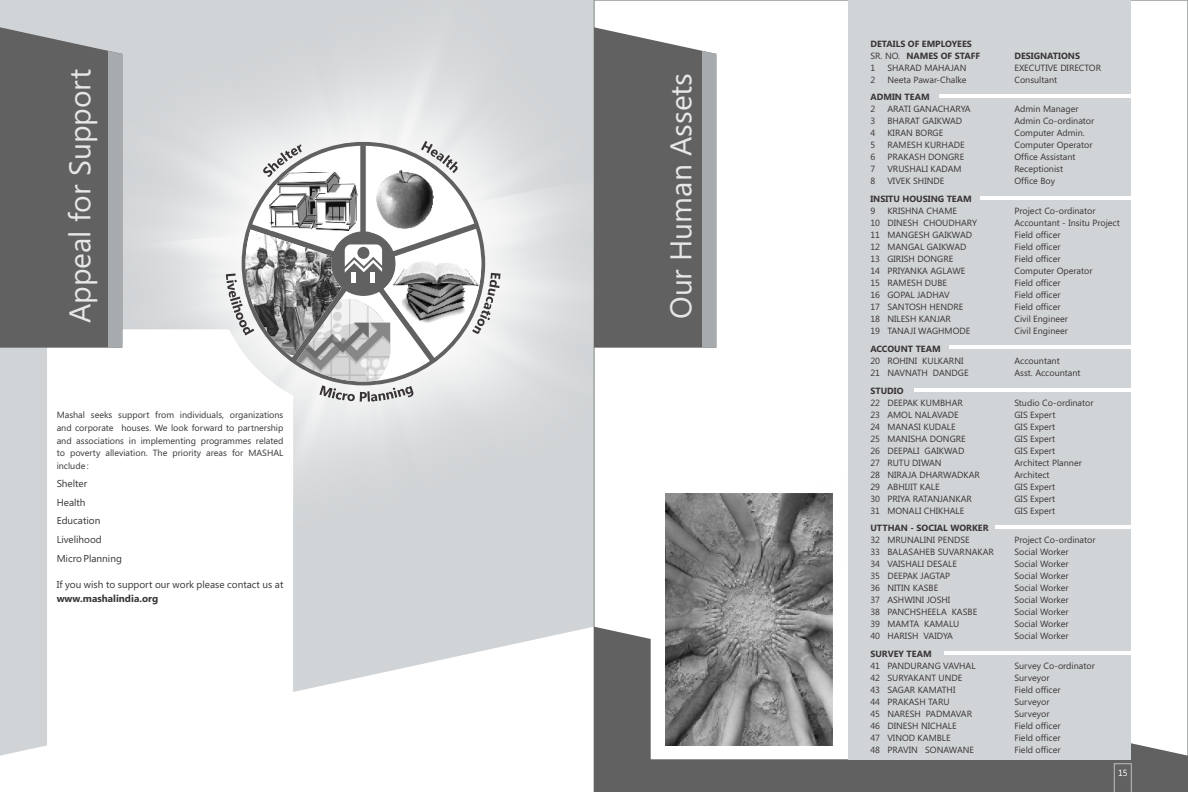
<style>
.page{position:relative;width:1188px;height:792px;background:#fff}
.page>*{position:absolute;margin:0;border:0;box-sizing:border-box;transform-origin:0 0}
.t1{font:30px "Segoe UI";color:#e6e8e8}
.t2{font:10px/18.6px "Segoe UI";color:#383336}
.t3{font:700 10px "Segoe UI";color:#383336}
.t4{font:9px/12.6px "Segoe UI";color:#383336;text-align:justify}
.t5{font:700 9px/12px "Segoe UI";color:#383336}
.t6{font:9px "Segoe UI";color:#fff}
.s1{font-weight:400}
</style>
<div class="page">
<div style="left:0;top:0;width:594px;height:792px;background:#d1d4d6"></div>
<img style="left:122px;top:0;width:472px;height:575px">
<div style="left:47px;top:329px;width:246px;height:298px;background:#fff"></div>
<div style="left:0;top:27px;width:108px;height:321px;background:#616161"></div>
<div style="left:108px;top:47px;width:14px;height:301px;background:#a8abad"></div>
<svg style="left:0;top:627px;width:594px;height:165px;fill:#fff"></svg>
<svg style="left:594px;top:627px;width:594px;height:165px;fill:#616161"></svg>
<div style="left:594px;top:27px;width:108px;height:321px;background:#616161"></div>
<div style="left:702px;top:47px;width:14px;height:301px;background:#a8abad"></div>
<div style="left:651px;top:567px;width:200px;height:192px;background:#fff"></div>
<div style="left:849px;top:0;width:282px;height:759px;background:#d1d4d6"></div>
<hr style="left:940px;top:94px;width:193px;height:4px;background:#fff">
<hr style="left:980px;top:196px;width:152px;height:4px;background:#fff">
<hr style="left:949px;top:345px;width:183px;height:4px;background:#fff">
<hr style="left:914px;top:388px;width:218px;height:4px;background:#fff">
<hr style="left:995px;top:525px;width:137px;height:4px;background:#fff">
<hr style="left:944px;top:651px;width:187px;height:4px;background:#fff">
<div style="left:1114px;top:764px;width:18px;height:28px;border:1px solid #bdbfc2"></div>
<svg style="left:226px;top:141px;width:275px;height:261px;background:#c5c5c5"></svg>
<img style="left:665px;top:494px;width:168px;height:252px">
<h1 class="t1" style="left:69px;top:323px;width:256px;rotate:-90deg">Appeal for Support</h1>
<h1 class="t1" style="left:670px;top:319px;width:248px;rotate:-90deg">Our Human Assets</h1>
<p class="t4" style="left:57px;top:410px;width:228px">Mashal seeks support from individuals, organizations and corporate houses. We look forward to partnership and associations in implementing programmes related to poverty alleviation. The priority areas for MASHAL include :</p>
<p class="t2" style="left:57px;top:475px;width:67px">Shelter<br>Health<br>Education<br>Livelihood<br>Micro Planning</p>
<p class="t2" style="left:57px;top:576px;width:228px">If you wish to support our work please contact us at</p>
<p class="t3" style="left:57px;top:595px;width:103px">www.mashalindia.org</p>
<p class="t5" style="left:870px;top:38px;width:111px">DETAILS OF EMPLOYEES<br><span class="s1">SR. NO.</span> NAMES OF STAFF</p>
<p class="t5" style="left:1014px;top:50px;width:67px">DESIGNATIONS</p>
<p class="t4" style="left:870px;top:62px;width:6px">1</p>
<p class="t4" style="left:887px;top:62px;width:81px">SHARAD MAHAJAN</p>
<p class="t4" style="left:1014px;top:62px;width:88px">EXECUTIVE DIRECTOR</p>
<p class="t4" style="left:870px;top:74px;width:6px">2</p>
<p class="t4" style="left:887px;top:74px;width:81px">Neeta Pawar-Chalke</p>
<p class="t4" style="left:1014px;top:74px;width:44px">Consultant</p>
<p class="t5" style="left:870px;top:92px;width:61px">ADMIN TEAM</p>
<p class="t4" style="left:870px;top:104px;width:6px">2</p>
<p class="t4" style="left:887px;top:104px;width:85px">ARATI GANACHARYA</p>
<p class="t4" style="left:1014px;top:104px;width:66px">Admin Manager</p>
<p class="t4" style="left:870px;top:116px;width:6px">3</p>
<p class="t4" style="left:887px;top:116px;width:76px">BHARAT GAIKWAD</p>
<p class="t4" style="left:1014px;top:116px;width:81px">Admin Co-ordinator</p>
<p class="t4" style="left:870px;top:128px;width:6px">4</p>
<p class="t4" style="left:887px;top:128px;width:57px">KIRAN BORGE</p>
<p class="t4" style="left:1014px;top:128px;width:72px">Computer Admin.</p>
<p class="t4" style="left:870px;top:140px;width:6px">5</p>
<p class="t4" style="left:887px;top:140px;width:79px">RAMESH KURHADE</p>
<p class="t4" style="left:1014px;top:140px;width:80px">Computer Operator</p>
<p class="t4" style="left:870px;top:152px;width:6px">6</p>
<p class="t4" style="left:887px;top:152px;width:78px">PRAKASH DONGRE</p>
<p class="t4" style="left:1014px;top:152px;width:63px">Office Assistant</p>
<p class="t4" style="left:870px;top:164px;width:6px">7</p>
<p class="t4" style="left:887px;top:164px;width:76px">VRUSHALI KADAM</p>
<p class="t4" style="left:1014px;top:164px;width:50px">Receptionist</p>
<p class="t4" style="left:870px;top:176px;width:6px">8</p>
<p class="t4" style="left:887px;top:176px;width:58px">VIVEK SHINDE</p>
<p class="t4" style="left:1014px;top:176px;width:42px">Office Boy</p>
<p class="t5" style="left:870px;top:194px;width:103px">INSITU HOUSING TEAM</p>
<p class="t4" style="left:870px;top:206px;width:6px">9</p>
<p class="t4" style="left:887px;top:206px;width:71px">KRISHNA CHAME</p>
<p class="t4" style="left:1014px;top:206px;width:83px">Project Co-ordinator</p>
<p class="t4" style="left:870px;top:218px;width:108px">10 DINESH CHOUDHARY</p>
<p class="t4" style="left:1014px;top:218px;width:107px">Accountant - Insitu Project</p>
<p class="t4" style="left:870px;top:230px;width:103px">11 MANGESH GAIKWAD</p>
<p class="t4" style="left:1014px;top:230px;width:48px">Field officer</p>
<p class="t4" style="left:870px;top:242px;width:98px">12 MANGAL GAIKWAD</p>
<p class="t4" style="left:1014px;top:242px;width:48px">Field officer</p>
<p class="t4" style="left:870px;top:253px;width:84px">13 GIRISH DONGRE</p>
<p class="t4" style="left:1014px;top:253px;width:48px">Field officer</p>
<p class="t4" style="left:870px;top:265px;width:96px">14 PRIYANKA AGLAWE</p>
<p class="t4" style="left:1014px;top:265px;width:80px">Computer Operator</p>
<p class="t4" style="left:870px;top:277px;width:78px">15 RAMESH DUBE</p>
<p class="t4" style="left:1014px;top:277px;width:48px">Field officer</p>
<p class="t4" style="left:870px;top:289px;width:81px">16 GOPAL JADHAV</p>
<p class="t4" style="left:1014px;top:289px;width:48px">Field officer</p>
<p class="t4" style="left:870px;top:301px;width:94px">17 SANTOSH HENDRE</p>
<p class="t4" style="left:1014px;top:301px;width:48px">Field officer</p>
<p class="t4" style="left:870px;top:313px;width:82px">18 NILESH KANJAR</p>
<p class="t4" style="left:1014px;top:313px;width:55px">Civil Engineer</p>
<p class="t4" style="left:870px;top:325px;width:101px">19 TANAJI WAGHMODE</p>
<p class="t4" style="left:1014px;top:325px;width:55px">Civil Engineer</p>
<p class="t5" style="left:870px;top:344px;width:72px">ACCOUNT TEAM</p>
<p class="t4" style="left:870px;top:355px;width:95px">20 ROHINI KULKARNI</p>
<p class="t4" style="left:1014px;top:355px;width:47px">Accountant</p>
<p class="t4" style="left:870px;top:367px;width:100px">21 NAVNATH DANDGE</p>
<p class="t4" style="left:1014px;top:367px;width:68px">Asst. Accountant</p>
<p class="t5" style="left:870px;top:385px;width:35px">STUDIO</p>
<p class="t4" style="left:870px;top:397px;width:94px">22 DEEPAK KUMBHAR</p>
<p class="t4" style="left:1014px;top:397px;width:81px">Studio Co-ordinator</p>
<p class="t4" style="left:870px;top:409px;width:90px">23 AMOL NALAVADE</p>
<p class="t4" style="left:1014px;top:409px;width:42px">GIS Expert</p>
<p class="t4" style="left:870px;top:421px;width:87px">24 MANASI KUDALE</p>
<p class="t4" style="left:1014px;top:421px;width:42px">GIS Expert</p>
<p class="t4" style="left:870px;top:433px;width:97px">25 MANISHA DONGRE</p>
<p class="t4" style="left:1014px;top:433px;width:42px">GIS Expert</p>
<p class="t4" style="left:870px;top:445px;width:95px">26 DEEPALI GAIKWAD</p>
<p class="t4" style="left:1014px;top:445px;width:42px">GIS Expert</p>
<p class="t4" style="left:870px;top:457px;width:73px">27 RUTU DIWAN</p>
<p class="t4" style="left:1014px;top:457px;width:69px">Architect Planner</p>
<p class="t4" style="left:870px;top:469px;width:111px">28 NIRAJA DHARWADKAR</p>
<p class="t4" style="left:1014px;top:469px;width:37px">Architect</p>
<p class="t4" style="left:870px;top:481px;width:71px">29 ABHIJIT KALE</p>
<p class="t4" style="left:1014px;top:481px;width:42px">GIS Expert</p>
<p class="t4" style="left:870px;top:493px;width:103px">30 PRIYA RATANJANKAR</p>
<p class="t4" style="left:1014px;top:493px;width:42px">GIS Expert</p>
<p class="t4" style="left:870px;top:505px;width:96px">31 MONALI CHIKHALE</p>
<p class="t4" style="left:1014px;top:505px;width:42px">GIS Expert</p>
<p class="t5" style="left:870px;top:523px;width:120px">UTTHAN - SOCIAL WORKER</p>
<p class="t4" style="left:870px;top:535px;width:101px">32 MRUNALINI PENDSE</p>
<p class="t4" style="left:1014px;top:535px;width:83px">Project Co-ordinator</p>
<p class="t4" style="left:870px;top:547px;width:125px">33 BALASAHEB SUVARNAKAR</p>
<p class="t4" style="left:1014px;top:547px;width:56px">Social Worker</p>
<p class="t4" style="left:870px;top:559px;width:88px">34 VAISHALI DESALE</p>
<p class="t4" style="left:1014px;top:559px;width:56px">Social Worker</p>
<p class="t4" style="left:870px;top:571px;width:81px">35 DEEPAK JAGTAP</p>
<p class="t4" style="left:1014px;top:571px;width:56px">Social Worker</p>
<p class="t4" style="left:870px;top:583px;width:69px">36 NITIN KASBE</p>
<p class="t4" style="left:1014px;top:583px;width:56px">Social Worker</p>
<p class="t4" style="left:870px;top:595px;width:81px">37 ASHWINI JOSHI</p>
<p class="t4" style="left:1014px;top:595px;width:56px">Social Worker</p>
<p class="t4" style="left:870px;top:607px;width:108px">38 PANCHSHEELA KASBE</p>
<p class="t4" style="left:1014px;top:607px;width:56px">Social Worker</p>
<p class="t4" style="left:870px;top:619px;width:90px">39 MAMTA KAMALU</p>
<p class="t4" style="left:1014px;top:619px;width:56px">Social Worker</p>
<p class="t4" style="left:870px;top:631px;width:84px">40 HARISH VAIDYA</p>
<p class="t4" style="left:1014px;top:631px;width:56px">Social Worker</p>
<p class="t5" style="left:870px;top:649px;width:63px">SURVEY TEAM</p>
<p class="t4" style="left:870px;top:661px;width:107px">41 PANDURANG VAVHAL</p>
<p class="t4" style="left:1014px;top:661px;width:82px">Survey Co-ordinator</p>
<p class="t4" style="left:870px;top:672px;width:93px">42 SURYAKANT UNDE</p>
<p class="t4" style="left:1014px;top:672px;width:37px">Surveyor</p>
<p class="t4" style="left:870px;top:684px;width:87px">43 SAGAR KAMATHI</p>
<p class="t4" style="left:1014px;top:684px;width:48px">Field officer</p>
<p class="t4" style="left:870px;top:696px;width:81px">44 PRAKASH TARU</p>
<p class="t4" style="left:1014px;top:696px;width:37px">Surveyor</p>
<p class="t4" style="left:870px;top:708px;width:103px">45 NARESH PADMAVAR</p>
<p class="t4" style="left:1014px;top:708px;width:37px">Surveyor</p>
<p class="t4" style="left:870px;top:720px;width:88px">46 DINESH NICHALE</p>
<p class="t4" style="left:1014px;top:720px;width:48px">Field officer</p>
<p class="t4" style="left:870px;top:732px;width:82px">47 VINOD KAMBLE</p>
<p class="t4" style="left:1014px;top:732px;width:48px">Field officer</p>
<p class="t4" style="left:870px;top:744px;width:105px">48 PRAVIN SONAWANE</p>
<p class="t4" style="left:1014px;top:744px;width:48px">Field officer</p>
<p class="t6" style="left:1118px;top:770px;width:11px">15</p>
</div>
